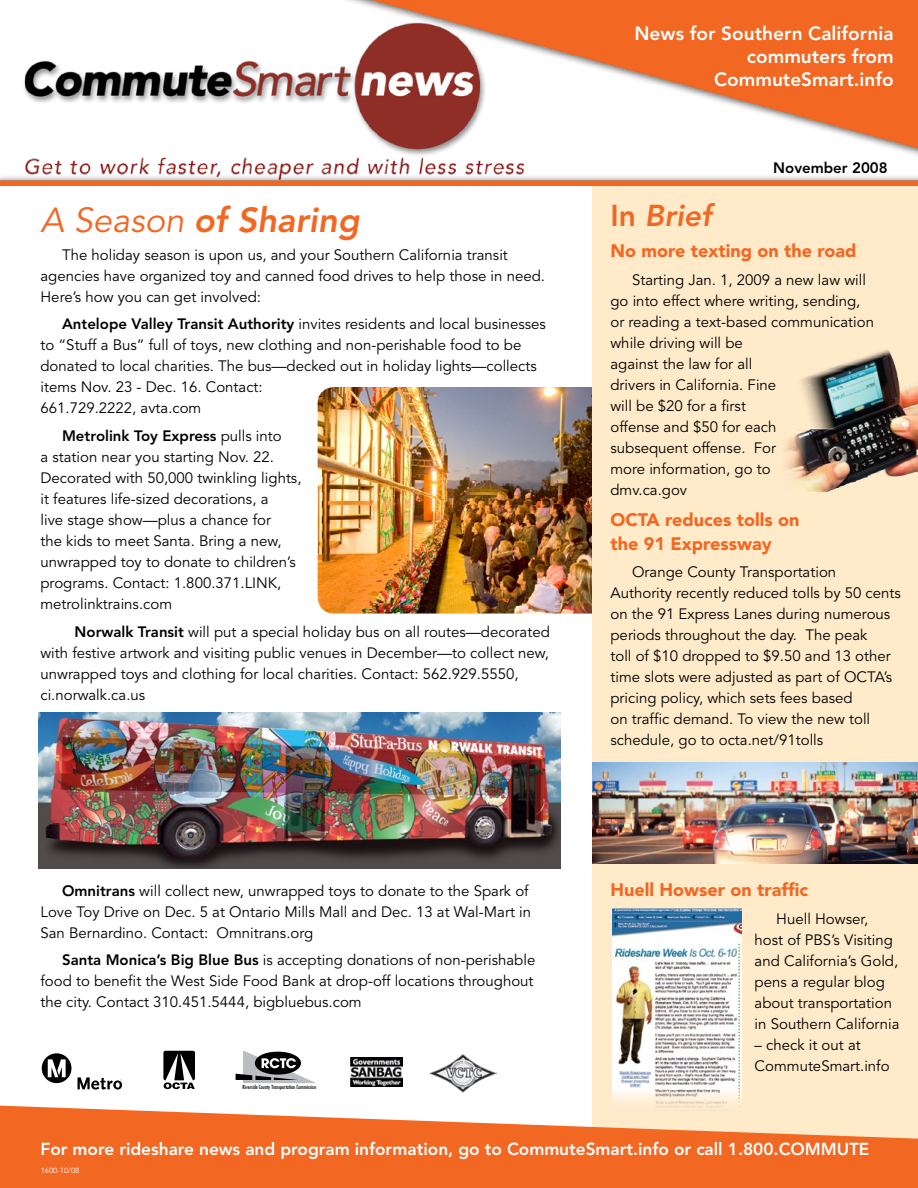
<style>
.page{position:relative;width:918px;height:1188px;background:#fff}
.page>*{position:absolute;margin:0;border:0;box-sizing:border-box;transform-origin:0 0}
.main_large_header{font:italic 800 34.5px "Avenir";color:#f26722}
.main_large_header-2{font:italic 800 30px "Avenir";color:#f26722}
.t1{font:800 19.05px/22.8px "Avenir";color:#fff;text-align:right}
.main_large_header-3{font:900 18px/24px "Avenir";color:#f26722}
.t2{font:800 17.25px "Avenir";color:#fff}
.main_large_header-4{font:15px/21px "Avenir";color:#000}
.t3{font:800 15px "Avenir";color:#000}
.answer{font:7.5px "Avenir";color:#fff}
.t4{font:condensed 5.4px "Futura";color:#000}
.s1{font-weight:400}
.s2{font-weight:800}
.s3{font-style:normal}
</style>
<div class="page">
<img style="left:318px;top:387px;width:274px;height:227px">
<div style="left:592px;top:182px;width:326px;height:970px;background:#ffeac9"></div>
<svg style="left:350px;top:1057px;width:53px;height:30px"></svg>
<img style="left:351px;top:1058px;width:52px;height:28px">
<svg style="left:163px;top:1051px;width:32px;height:38px"></svg>
<img style="left:429px;top:1054px;width:67px;height:39px">
<svg style="left:42px;top:1053px;width:29px;height:30px"></svg>
<svg style="left:48px;top:1059px;width:18px;height:18px"></svg>
<svg style="left:78px;top:1077px;width:44px;height:13px"></svg>
<svg style="left:236px;top:1050px;width:80px;height:33px"></svg>
<img style="left:0;top:0;width:918px;height:186px">
<svg style="left:0;top:1106px;width:918px;height:82px;fill:#f26722"></svg>
<img style="left:785px;top:349px;width:133px;height:142px">
<img style="left:592px;top:763px;width:326px;height:100px">
<img style="left:612px;top:909px;width:129px;height:206px">
<img style="left:39px;top:713px;width:522px;height:155px">
<p class="t1" style="left:634px;top:22px;width:261px">News for Southern California commuters from<br>CommuteSmart.info</p>
<p class="main_large_header" style="left:40px;top:199px;width:320px"><span class="s1">A Season</span> of Sharing</p>
<p class="main_large_header-4" style="left:40px;top:244px;width:506px;text-indent:22px">The holiday season is upon us, and your Southern California transit agencies have organized toy and canned food drives to help those in need.<br>Here’s how you can get involved:</p>
<p class="main_large_header-4" style="left:40px;top:314px;width:507px;text-indent:22px"><span class="s2">Antelope Valley Transit Authority</span> invites residents and local businesses to “Stuff a Bus” full of toys, new clothing and non-perishable food to be donated to local charities. The bus—decked out in holiday lights—collects items Nov. 23 - Dec. 16. Contact:<br>661.729.2222, avta.com</p>
<p class="main_large_header-4" style="left:40px;top:426px;width:263px;text-indent:22px"><span class="s2">Metrolink Toy Express</span> pulls into<br>a station near you starting Nov. 22.<br>Decorated with 50,000 twinkling lights, it features life-sized decorations, a<br>live stage show—plus a chance for<br>the kids to meet Santa. Bring a new, unwrapped toy to donate to children’s programs. Contact: 1.800.371.LINK, metrolinktrains.com</p>
<p class="main_large_header-4" style="left:40px;top:622px;width:511px;text-indent:34px"><span class="s2">Norwalk Transit</span> will put a special holiday bus on all routes—decorated with festive artwork and visiting public venues in December—to collect new, unwrapped toys and clothing for local charities. Contact: 562.929.5550, ci.norwalk.ca.us</p>
<p class="main_large_header-4" style="left:40px;top:880px;width:492px;text-indent:22px"><span class="s2">Omnitrans</span> will collect new, unwrapped toys to donate to the Spark of<br>Love Toy Drive on Dec. 5 at Ontario Mills Mall and Dec. 13 at Wal-Mart in<br>San Bernardino. Contact: Omnitrans.org</p>
<p class="main_large_header-4" style="left:40px;top:950px;width:496px;text-indent:22px"><span class="s2">Santa Monica’s Big Blue Bus</span> is accepting donations of non-perishable food to benefit the West Side Food Bank at drop-off locations throughout the city. Contact 310.451.5444, bigbluebus.com</p>
<p class="t4" style="left:243px;top:1084px;width:75px">Riverside County Transportation Commission</p>
<p class="t3" style="left:773px;top:159px;width:116px">November 2008</p>
<p class="main_large_header-2" style="left:610px;top:198px;width:103px"><span class="s3">In</span> Brief</p>
<p class="main_large_header-3" style="left:610px;top:239px;width:247px">No more texting on the road</p>
<p class="main_large_header-4" style="left:610px;top:270px;width:265px;text-indent:22px">Starting Jan. 1, 2009 a new law will go into effect where writing, sending, or reading a text-based communication while driving will be<br>against the law for all<br>drivers in California. Fine<br>will be $20 for a first<br>offense and $50 for each<br>subsequent offense. For<br>more information, go to<br>dmv.ca.gov</p>
<p class="main_large_header-3" style="left:610px;top:507px;width:190px">OCTA reduces tolls on the 91 Expressway</p>
<p class="main_large_header-4" style="left:610px;top:562px;width:292px;text-indent:22px">Orange County Transportation Authority recently reduced tolls by 50 cents on the 91 Express Lanes during numerous periods throughout the day. The peak<br>toll of $10 dropped to $9.50 and 13 other time slots were adjusted as part of OCTA’s pricing policy, which sets fees based<br>on traffic demand. To view the new toll schedule, go to octa.net/91tolls</p>
<p class="main_large_header-3" style="left:610px;top:878px;width:199px">Huell Howser on traffic</p>
<p class="main_large_header-4" style="left:755px;top:909px;width:146px;text-indent:22px">Huell Howser, host of PBS’s Visiting and California’s Gold, pens a regular blog about transportation in Southern California</p>
<p class="main_large_header-4" style="left:755px;top:1035px;width:136px">– check it out at<br>CommuteSmart.info</p>
<p class="t2" style="left:40px;top:1139px;width:831px">For more rideshare news and program information, go to CommuteSmart.info or call 1.800.COMMUTE</p>
<p class="answer" style="left:41px;top:1166px;width:40px">1600-10/08</p>
</div>
